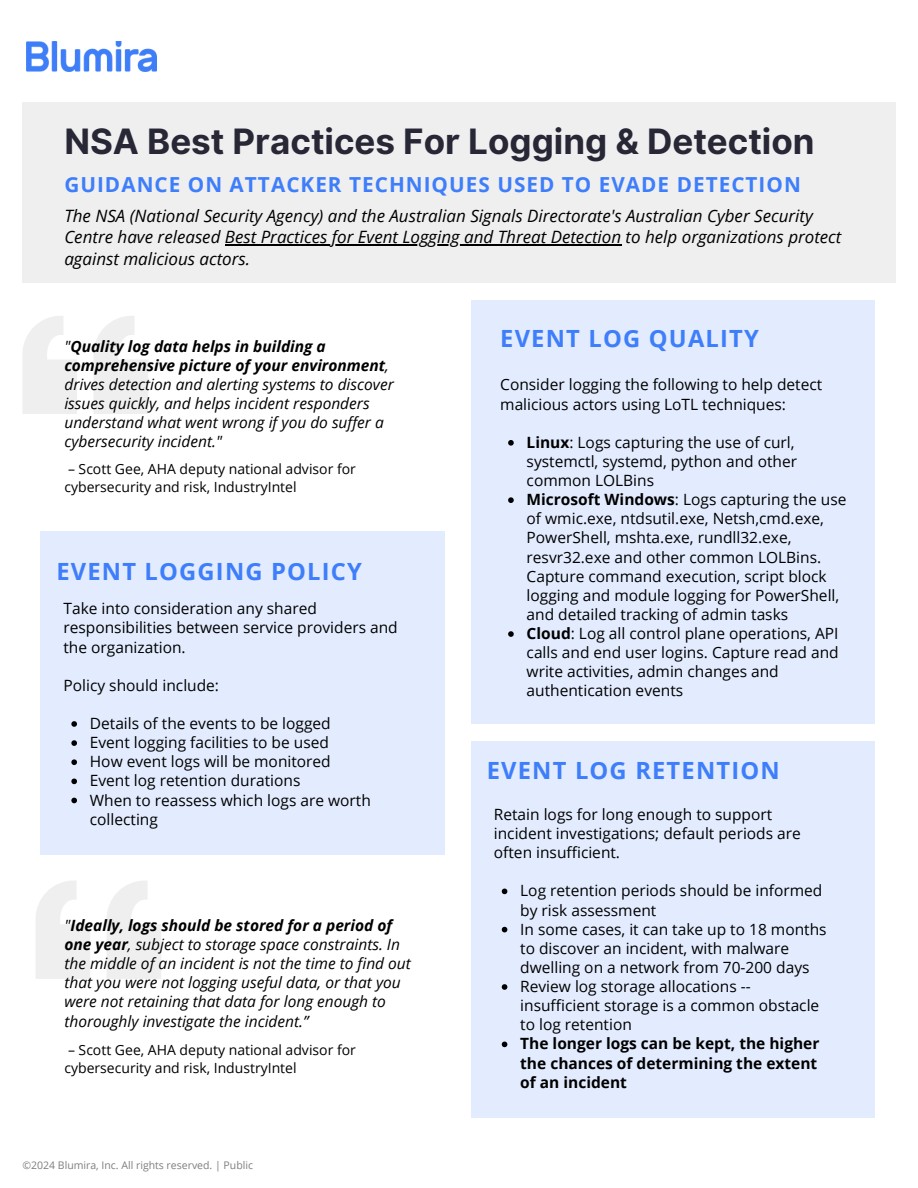
<style>
.page{position:relative;width:918px;height:1188px;background:#fff}
.page>*{position:absolute;margin:0;border:0;box-sizing:border-box;transform-origin:0 0}
.t1{font:700 34.95px "Inter";color:#272735}
.t2{font:700 23.7px "Open Sans";letter-spacing:.05em;color:#3e7efb}
.t3{font:700 20.7px "Open Sans";letter-spacing:.05em;color:#3e7efb}
.t4{font:italic 16.95px/21.3px "Open Sans";color:#000}
.t5{font:15.45px/19.2px "Open Sans";color:#000}
.t6{font:italic 15.45px/19.2px "Open Sans";color:#000}
.t7{font:700 15.45px/19.2px "Open Sans";color:#000}
.t8{font:13.95px/18px "Open Sans";color:#000}
.t9{font:10.5px "Open Sans";color:#7d7e7e}
.s1{font-weight:700}
</style>
<div class="page">
<div style="left:22px;top:103px;width:874px;height:180px;background:#efeff0"></div>
<img style="left:26px;top:42px;width:131px;height:29px">
<div style="left:41px;top:531px;width:403px;height:324px;background:#e3ecfe"></div>
<div style="left:471px;top:300px;width:404px;height:424px;background:#e3ecfe"></div>
<div style="left:471px;top:741px;width:403px;height:377px;background:#e3ecfe"></div>
<svg style="left:36px;top:881px;width:125px;height:97px"></svg>
<svg style="left:71px;top:721px;width:6px;height:6px"></svg>
<svg style="left:71px;top:740px;width:6px;height:6px"></svg>
<svg style="left:71px;top:759px;width:6px;height:6px"></svg>
<svg style="left:71px;top:779px;width:6px;height:5px"></svg>
<svg style="left:71px;top:798px;width:6px;height:5px"></svg>
<svg style="left:508px;top:440px;width:6px;height:6px"></svg>
<svg style="left:508px;top:497px;width:6px;height:6px"></svg>
<svg style="left:508px;top:631px;width:6px;height:6px"></svg>
<hr style="left:225px;top:245px;width:396px;height:1px;background:#000">
<svg style="left:502px;top:889px;width:5px;height:5px"></svg>
<svg style="left:502px;top:927px;width:5px;height:5px"></svg>
<svg style="left:502px;top:984px;width:5px;height:6px"></svg>
<svg style="left:502px;top:1042px;width:5px;height:5px"></svg>
<svg style="left:23px;top:316px;width:125px;height:98px"></svg>
<h1 class="t1" style="left:64px;top:121px;width:752px">NSA Best Practices For Logging &amp; Detection</h1>
<h3 class="t3" style="left:64px;top:170px;width:738px">GUIDANCE ON ATTACKER TECHNIQUES USED TO EVADE DETECTION</h3>
<h5 class="t4" style="left:64px;top:205px;width:779px">The NSA (National Security Agency) and the Australian Signals Directorate's Australian Cyber Security<br>Centre have released Best Practices for Event Logging and Threat Detection to help organizations protect</h5>
<h2 class="t4" style="left:64px;top:248px;width:187px">against malicious actors.</h2>
<p class="t6" style="left:64px;top:336px;width:331px">"<span class="s1">Quality log data helps in building a comprehensive picture of your environment</span>, drives detection and alerting systems to discover issues quickly, and helps incident responders understand what went wrong if you do suffer a cybersecurity incident."</p>
<p class="t8" style="left:64px;top:460px;width:293px">– Scott Gee, AHA deputy national advisor for cybersecurity and risk, IndustryIntel</p>
<p class="t2" style="left:56px;top:555px;width:307px">EVENT LOGGING POLICY</p>
<p class="t5" style="left:64px;top:599px;width:336px">Take into consideration any shared responsibilities between service providers and the organization.</p>
<h4 class="t5" style="left:64px;top:675px;width:157px">Policy should include:</h4>
<h5 class="t5" style="left:90px;top:713px;width:242px">Details of the events to be logged</h5>
<h2 class="t5" style="left:90px;top:733px;width:241px">Event logging facilities to be used</h2>
<h4 class="t5" style="left:90px;top:752px;width:242px">How event logs will be monitored</h4>
<h4 class="t5" style="left:90px;top:771px;width:212px">Event log retention durations</h4>
<p class="t5" style="left:90px;top:790px;width:282px">When to reassess which logs are worth collecting</p>
<p class="t6" style="left:64px;top:915px;width:348px">"<span class="s1">Ideally, logs should be stored for a period of one year</span>, subject to storage space constraints. In the middle of an incident is not the time to find out that you were not logging useful data, or that you were not retaining that data for long enough to thoroughly investigate the incident.”</p>
<p class="t8" style="left:64px;top:1041px;width:293px">– Scott Gee, AHA deputy national advisor for cybersecurity and risk, IndustryIntel</p>
<p class="t9" style="left:22px;top:1158px;width:232px">©2024 Blumira, Inc. All rights reserved. | Public</p>
<h4 class="t2" style="left:500px;top:322px;width:260px">EVENT LOG QUALITY</h4>
<p class="t5" style="left:500px;top:375px;width:324px">Consider logging the following to help detect malicious actors using LoTL techniques:</p>
<p class="t5" style="left:527px;top:432px;width:272px"><span class="s1">Linux</span>: Logs capturing the use of curl, systemctl, systemd, python and other common LOLBins</p>
<p class="t5" style="left:527px;top:490px;width:321px"><span class="s1">Microsoft Windows</span>: Logs capturing the use of wmic.exe, ntdsutil.exe, Netsh,cmd.exe, PowerShell, mshta.exe, rundll32.exe, resvr32.exe and other common LOLBins.<br>Capture command execution, script block logging and module logging for PowerShell, and detailed tracking of admin tasks</p>
<p class="t5" style="left:527px;top:624px;width:314px"><span class="s1">Cloud</span>: Log all control plane operations, API calls and end user logins. Capture read and write activities, admin changes and authentication events</p>
<h4 class="t2" style="left:487px;top:754px;width:295px">EVENT LOG RETENTION</h4>
<h4 class="t5" style="left:494px;top:804px;width:308px">Retain logs for long enough to support incident investigations; default periods are often insufficient.</h4>
<p class="t5" style="left:520px;top:881px;width:304px">Log retention periods should be informed by risk assessment</p>
<p class="t5" style="left:520px;top:919px;width:308px">In some cases, it can take up to 18 months to discover an incident, with malware dwelling on a network from 70-200 days</p>
<p class="t5" style="left:520px;top:976px;width:301px">Review log storage allocations -- insufficient storage is a common obstacle to log retention</p>
<h2 class="t7" style="left:520px;top:1034px;width:301px">The longer logs can be kept, the higher the chances of determining the extent of an incident</h2>
</div>
